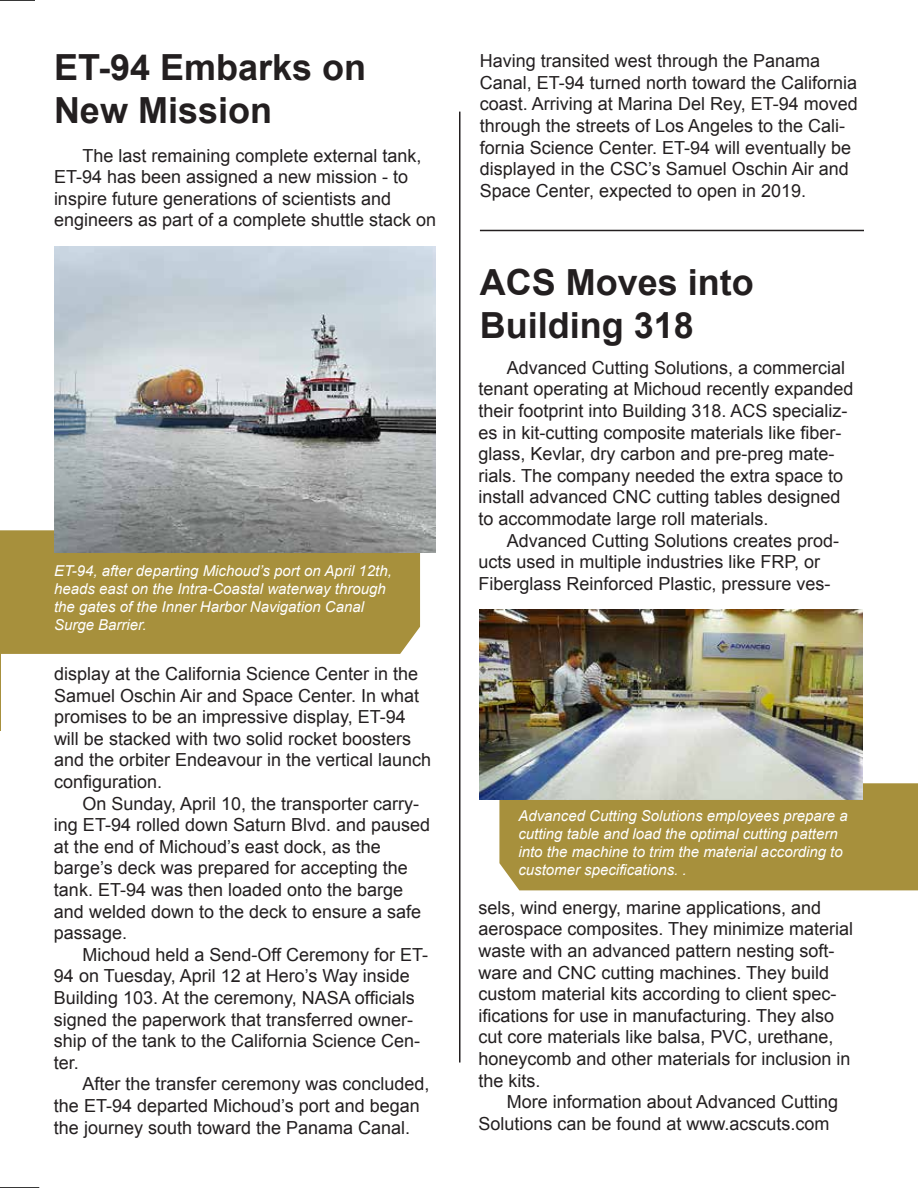
<style>
.page{position:relative;width:918px;height:1188px;background:#fff}
.page>*{position:absolute;margin:0;border:0;box-sizing:border-box;transform-origin:0 0}
.t1{font:700 36px/43.2px "Arial";color:#231f20}
.t2{font:18px/21.6px "Arial";color:#231f20}
.t3{font:italic 15px/18px "Arial";color:#fff}
</style>
<div class="page">
<div style="left:0;top:530px;width:420px;height:124px;background:#a7903c"></div>
<hr style="left:0;top:635px;width:1px;height:96px;background:#a7903c">
<div style="left:499px;top:783px;width:419px;height:107px;background:#a7903c"></div>
<hr style="left:0;top:1187px;width:39px;height:1px;background:#000">
<hr style="left:0;top:0;width:35px;height:1px;background:#000">
<img style="left:480px;top:610px;width:382px;height:189px">
<hr style="left:459px;top:112px;width:1px;height:951px;background:#231f20">
<img style="left:54px;top:246px;width:381px;height:307px">
<hr style="left:480px;top:230px;width:384px;height:1px;background:#231f20">
<h1 class="t1" style="left:54px;top:47px;width:314px">ET-94 Embarks on<br>New Mission</h1>
<p class="t2" style="left:54px;top:145px;width:384px;text-indent:28px">The last remaining complete external tank, ET-94 has been assigned a new mission - to inspire future generations of scientists and engineers as part of a complete shuttle stack on</p>
<p class="t3" style="left:54px;top:562px;width:339px">ET-94, after departing Michoud’s port on April 12th, heads east on the Intra-Coastal waterway through the gates of the Inner Harbor Navigation Canal Surge Barrier.</p>
<p class="t2" style="left:54px;top:663px;width:379px">display at the California Science Center in the Samuel Oschin Air and Space Center. In what promises to be an impressive display, ET-94 will be stacked with two solid rocket boosters and the orbiter Endeavour in the vertical launch configuration.</p>
<p class="t2" style="left:54px;top:793px;width:378px;text-indent:29px">On Sunday, April 10, the transporter carry&shy;ing ET-94 rolled down Saturn Blvd. and paused at the end of Michoud’s east dock, as the barge’s deck was prepared for accepting the tank. ET-94 was then loaded onto the barge and welded down to the deck to ensure a safe passage.</p>
<p class="t2" style="left:54px;top:944px;width:376px;text-indent:28px">Michoud held a Send-Off Ceremony for ET-94 on Tuesday, April 12 at Hero’s Way inside Building 103. At the ceremony, NASA officials signed the paperwork that transferred owner&shy;ship of the tank to the California Science Cen&shy;ter.</p>
<p class="t2" style="left:54px;top:1073px;width:377px;text-indent:28px">After the transfer ceremony was concluded, the ET-94 departed Michoud’s port and began the journey south toward the Panama Canal.</p>
<p class="t2" style="left:480px;top:50px;width:379px">Having transited west through the Panama Canal, ET-94 turned north toward the California coast. Arriving at Marina Del Rey, ET-94 moved through the streets of Los Angeles to the Cali&shy;fornia Science Center. ET-94 will eventually be displayed in the CSC’s Samuel Oschin Air and Space Center, expected to open in 2019.</p>
<h1 class="t1" style="left:480px;top:262px;width:276px">ACS Moves into<br>Building 318</h1>
<p class="t2" style="left:478px;top:357px;width:377px;text-indent:28px">Advanced Cutting Solutions, a commercial tenant operating at Michoud recently expanded their footprint into Building 318. ACS specializ&shy;es in kit-cutting composite materials like fiber&shy;glass, Kevlar, dry carbon and pre-preg mate&shy;rials. The company needed the extra space to install advanced CNC cutting tables designed to accommodate large roll materials.</p>
<p class="t2" style="left:478px;top:530px;width:362px;text-indent:28px">Advanced Cutting Solutions creates prod&shy;ucts used in multiple industries like FRP, or<br>Fiberglass Reinforced Plastic, pressure ves-</p>
<p class="t3" style="left:518px;top:807px;width:331px">Advanced Cutting Solutions employees prepare a cutting table and load the optimal cutting pattern into the machine to trim the material according to customer specifications. .</p>
<p class="t2" style="left:478px;top:897px;width:376px">sels, wind energy, marine applications, and aerospace composites. They minimize material waste with an advanced pattern nesting soft&shy;ware and CNC cutting machines. They build custom material kits according to client spec&shy;ifications for use in manufacturing. They also cut core materials like balsa, PVC, urethane, honeycomb and other materials for inclusion in the kits.</p>
<p class="t2" style="left:478px;top:1091px;width:361px;text-indent:28px">More information about Advanced Cutting<br>Solutions can be found at www.acscuts.com</p>
</div>
